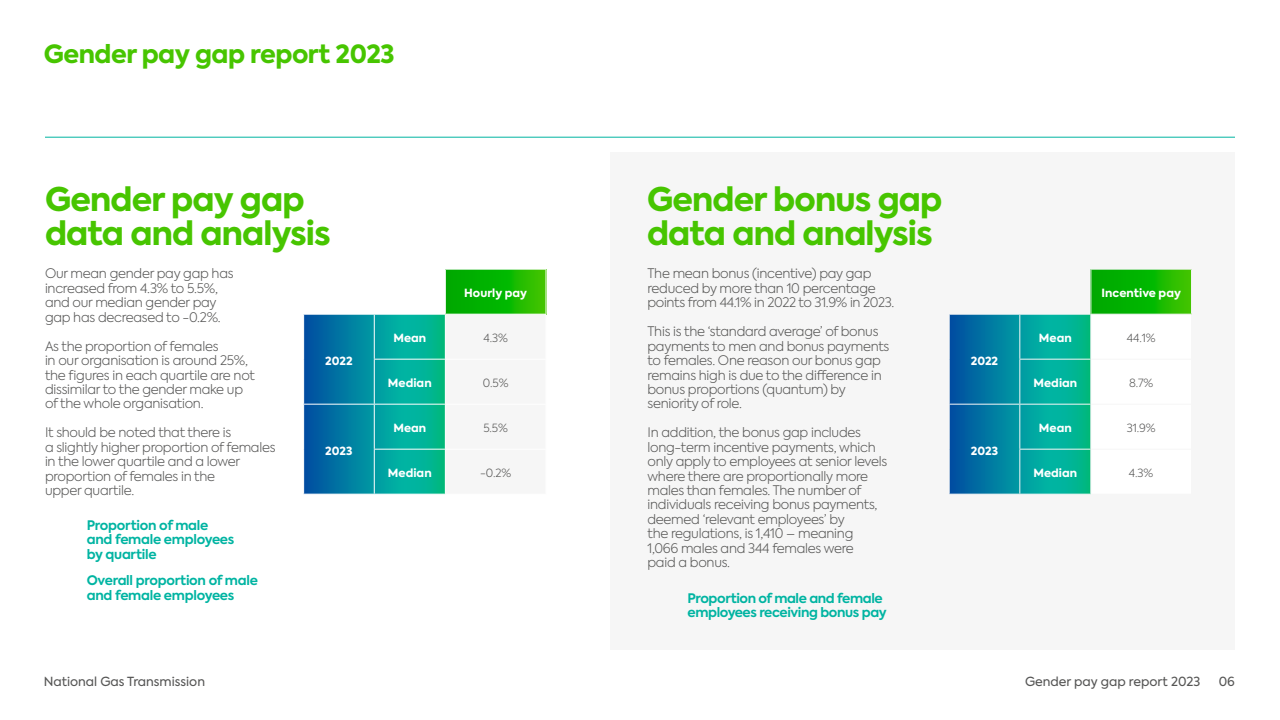
<style>
.page{position:relative;width:1280px;height:720px;background:#fff}
.page>*{position:absolute;margin:0;border:0;box-sizing:border-box;transform-origin:0 0}
.t1{font:800 32.5px/34.1px "Axiforma";letter-spacing:-.025em;color:#47c500}
.t2{font:800 25px "Axiforma";letter-spacing:-.02em;color:#47c500}
.t3{font:300 13.12px/14.5px "Axiforma";letter-spacing:-.02em;color:#565655}
.t4{font:700 13.12px/14.5px "Axiforma";letter-spacing:-.025em;color:#00b4a2}
.t5{font:12.5px "Axiforma";color:#565655}
.t6{font:800 11.25px "Axiforma";letter-spacing:.005em;color:#fff}
.t7{font:300 11.25px "Axiforma";color:#565655}
</style>
<div class="page">
<div style="left:611px;top:152px;width:624px;height:498px;background:#f6f6f6"></div>
<svg style="left:446px;top:270px;width:100px;height:44px;background:#12b603"></svg>
<svg style="left:304px;top:315px;width:141px;height:179px;background:#01919e"></svg>
<hr style="left:374px;top:315px;width:1px;height:44px;background:#fff">
<hr style="left:303px;top:404px;width:71px;height:1px;background:#fff">
<hr style="left:374px;top:404px;width:71px;height:1px;background:#fff">
<hr style="left:374px;top:405px;width:1px;height:44px;background:#fff">
<hr style="left:374px;top:359px;width:71px;height:1px;background:#fff">
<hr style="left:374px;top:360px;width:1px;height:44px;background:#fff">
<hr style="left:374px;top:449px;width:71px;height:1px;background:#fff">
<hr style="left:374px;top:450px;width:1px;height:44px;background:#fff">
<svg style="left:1091px;top:270px;width:100px;height:44px;background:#12b602"></svg>
<svg style="left:950px;top:315px;width:140px;height:179px;background:#01919e"></svg>
<hr style="left:1019px;top:315px;width:1px;height:44px;background:#f6f6f6">
<hr style="left:1019px;top:359px;width:72px;height:1px;background:#f6f6f6">
<hr style="left:1019px;top:360px;width:1px;height:44px;background:#f6f6f6">
<hr style="left:949px;top:404px;width:71px;height:1px;background:#f6f6f6">
<hr style="left:1020px;top:404px;width:71px;height:1px;background:#f6f6f6">
<hr style="left:1019px;top:405px;width:1px;height:44px;background:#f6f6f6">
<hr style="left:1019px;top:449px;width:72px;height:1px;background:#f6f6f6">
<hr style="left:1019px;top:450px;width:1px;height:44px;background:#f6f6f6">
<hr style="left:45px;top:137px;width:1190px;height:1px;background:#00b4a2">
<h2 class="t2" style="left:44px;top:37px;width:353px">Gender pay gap report 2023</h2>
<h1 class="t1" style="left:45px;top:183px;width:287px">Gender pay gap data and analysis</h1>
<h1 class="t1" style="left:647px;top:183px;width:297px">Gender bonus gap data and analysis</h1>
<p class="t6" style="left:464px;top:285px;width:65px">Hourly pay</p>
<p class="t3" style="left:648px;top:266px;width:248px">The mean bonus (incentive) pay gap reduced by more than 10 percentage points from 44.1% in 2022 to 31.9% in 2023.</p>
<p class="t3" style="left:648px;top:324px;width:243px">This is the ‘standard average’ of bonus payments to men and bonus payments to females. One reason our bonus gap remains high is due to the difference in bonus proportions (quantum) by seniority of role.</p>
<p class="t3" style="left:648px;top:425px;width:241px">In addition, the bonus gap includes long-term incentive payments, which only apply to employees at senior levels where there are proportionally more males than females. The number of individuals receiving bonus payments, deemed ‘relevant employees’ by<br>the regulations, is 1,410 – meaning 1,066 males and 344 females were<br>paid a bonus.</p>
<p class="t3" style="left:45px;top:266px;width:190px">Our mean gender pay gap has increased from 4.3% to 5.5%, and our median gender pay gap has decreased to -0.2%.</p>
<p class="t3" style="left:45px;top:339px;width:211px">As the proportion of females<br>in our organisation is around 25%, the figures in each quartile are not dissimilar to the gender make up of the whole organisation.</p>
<p class="t3" style="left:45px;top:425px;width:232px">It should be noted that there is<br>a slightly higher proportion of females in the lower quartile and a lower proportion of females in the<br>upper quartile.</p>
<p class="t6" style="left:393px;top:330px;width:34px">Mean</p>
<p class="t7" style="left:483px;top:331px;width:26px">4.3%</p>
<p class="t6" style="left:388px;top:375px;width:45px">Median</p>
<p class="t7" style="left:483px;top:376px;width:27px">0.5%</p>
<p class="t6" style="left:325px;top:353px;width:29px">2022</p>
<p class="t6" style="left:393px;top:420px;width:34px">Mean</p>
<p class="t7" style="left:483px;top:421px;width:26px">5.5%</p>
<p class="t6" style="left:388px;top:465px;width:45px">Median</p>
<p class="t7" style="left:480px;top:466px;width:33px">-0.2%</p>
<p class="t6" style="left:325px;top:443px;width:29px">2023</p>
<p class="t4" style="left:87px;top:518px;width:149px">Proportion of male and female employees by quartile</p>
<p class="t4" style="left:87px;top:574px;width:173px">Overall proportion of male and female employees</p>
<p class="t4" style="left:688px;top:591px;width:201px">Proportion of male and female employees receiving bonus pay</p>
<p class="t6" style="left:971px;top:353px;width:29px">2022</p>
<p class="t6" style="left:971px;top:443px;width:29px">2023</p>
<p class="t6" style="left:1102px;top:285px;width:81px">Incentive pay</p>
<p class="t6" style="left:1039px;top:330px;width:34px">Mean</p>
<p class="t7" style="left:1127px;top:331px;width:30px">44.1%</p>
<p class="t6" style="left:1033px;top:375px;width:45px">Median</p>
<p class="t7" style="left:1129px;top:376px;width:26px">8.7%</p>
<p class="t6" style="left:1039px;top:420px;width:34px">Mean</p>
<p class="t7" style="left:1127px;top:421px;width:30px">31.9%</p>
<p class="t6" style="left:1033px;top:465px;width:45px">Median</p>
<p class="t7" style="left:1129px;top:466px;width:26px">4.3%</p>
<p class="t5" style="left:44px;top:673px;width:163px">National Gas Transmission</p>
<p class="t5" style="left:1025px;top:673px;width:177px">Gender pay gap report 2023</p>
<p class="t5" style="left:1219px;top:673px;width:18px">06</p>
</div>
